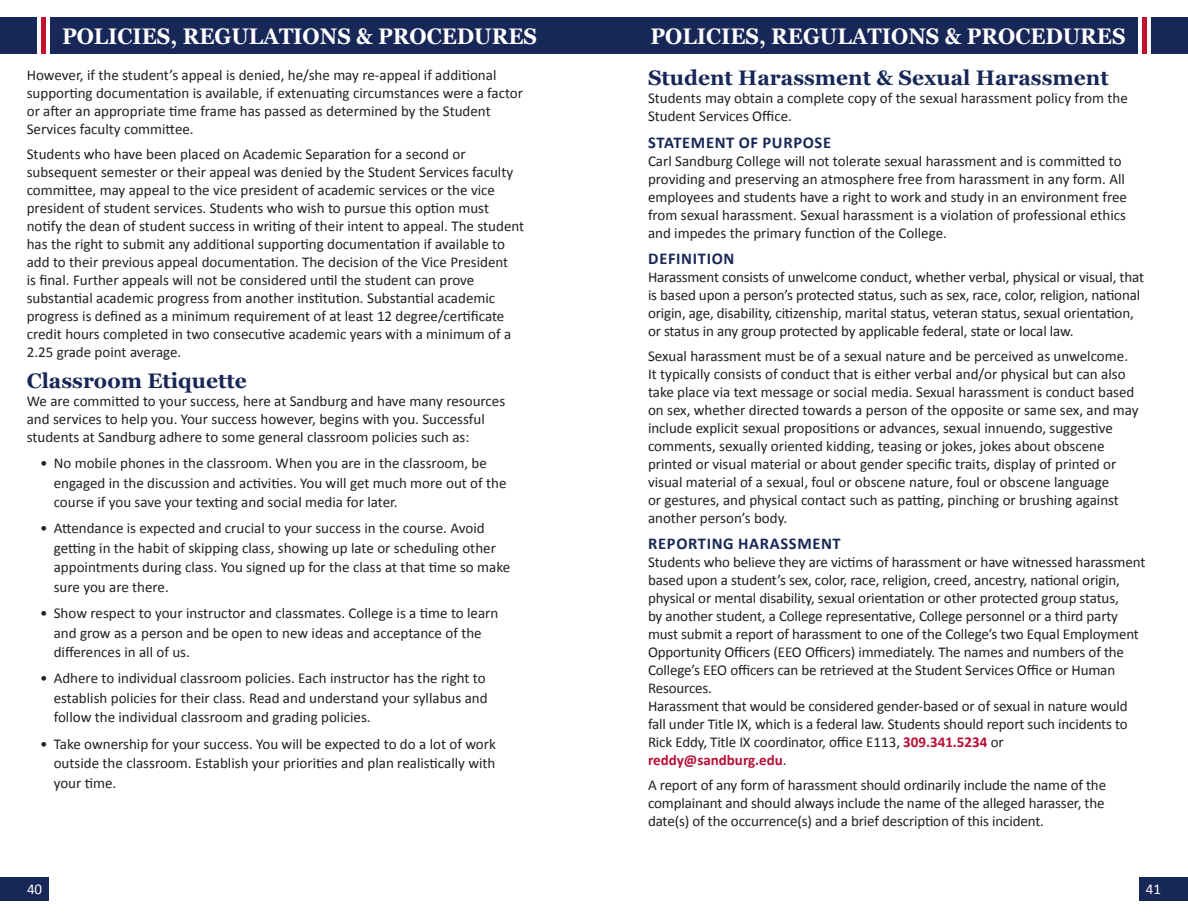
<style>
.page{position:relative;width:1188px;height:918px;background:#fff}
.page>*{position:absolute;margin:0;border:0;box-sizing:border-box;transform-origin:0 0}
.t1{font:700 22.5px "Georgia";color:#fff;scale:.93 1}
.t2{font:700 21px "Georgia";color:#172757}
.t3{font:700 16.5px "Calibri";letter-spacing:.04em;color:#172757}
.t4{font:15px/18px "Calibri";color:#231f20}
.t5{font:15px "Calibri";color:#fff}
.s1{font-weight:700;color:#b90f36}
</style>
<div class="page">
<div style="left:580px;top:17px;width:558px;height:37px;background:#172757"></div>
<div style="left:0;top:17px;width:37px;height:37px;background:#172757"></div>
<div style="left:41px;top:17px;width:5px;height:37px;background:#c3102f"></div>
<div style="left:50px;top:17px;width:544px;height:37px;background:#172757"></div>
<div style="left:1151px;top:17px;width:37px;height:37px;background:#172757"></div>
<div style="left:1142px;top:17px;width:5px;height:37px;background:#c3102f"></div>
<div style="left:1139px;top:878px;width:49px;height:23px;background:#172757"></div>
<div style="left:0;top:878px;width:49px;height:23px;background:#172757"></div>
<h1 class="t1" style="left:62px;top:19px;width:512px">POLICIES, REGULATIONS &amp; PROCEDURES</h1>
<h1 class="t1" style="left:651px;top:19px;width:512px">POLICIES, REGULATIONS &amp; PROCEDURES</h1>
<p class="t4" style="left:27px;top:66px;width:498px">However, if the student’s appeal is denied, he/she may re-appeal if additional supporting documentation is available, if extenuating circumstances were a factor or after an appropriate time frame has passed as determined by the Student Services faculty committee.</p>
<p class="t4" style="left:27px;top:145px;width:499px">Students who have been placed on Academic Separation for a second or subsequent semester or their appeal was denied by the Student Services faculty committee, may appeal to the vice president of academic services or the vice president of student services. Students who wish to pursue this option must notify the dean of student success in writing of their intent to appeal. The student has the right to submit any additional supporting documentation if available to add to their previous appeal documentation. The decision of the Vice President<br>is final. Further appeals will not be considered until the student can prove substantial academic progress from another institution. Substantial academic progress is defined as a minimum requirement of at least 12 degree/certificate credit hours completed in two consecutive academic years with a minimum of a 2.25 grade point average.</p>
<h2 class="t2" style="left:27px;top:365px;width:222px">Classroom Etiquette</h2>
<p class="t4" style="left:27px;top:391px;width:480px">We are committed to your success, here at Sandburg and have many resources and services to help you. Your success however, begins with you. Successful students at Sandburg adhere to some general classroom policies such as:</p>
<p class="t4" style="left:54px;top:453px;width:454px;line-height:19.5px;text-indent:-14px">• No mobile phones in the classroom. When you are in the classroom, be engaged in the discussion and activities. You will get much more out of the course if you save your texting and social media for later.</p>
<p class="t4" style="left:54px;top:518px;width:458px;line-height:19.5px;text-indent:-14px">• Attendance is expected and crucial to your success in the course. Avoid getting in the habit of skipping class, showing up late or scheduling other appointments during class. You signed up for the class at that time so make sure you are there.</p>
<p class="t4" style="left:54px;top:603px;width:446px;line-height:19.5px;text-indent:-14px">• Show respect to your instructor and classmates. College is a time to learn and grow as a person and be open to new ideas and acceptance of the differences in all of us.</p>
<p class="t4" style="left:54px;top:668px;width:435px;line-height:19.5px;text-indent:-14px">• Adhere to individual classroom policies. Each instructor has the right to establish policies for their class. Read and understand your syllabus and follow the individual classroom and grading policies.</p>
<p class="t4" style="left:54px;top:733px;width:444px;line-height:19.5px;text-align:justify;text-indent:-14px">• Take ownership for your success. You will be expected to do a lot of work outside the classroom. Establish your priorities and plan realistically with your time.</p>
<h2 class="t2" style="left:648px;top:62px;width:462px">Student Harassment &amp; Sexual Harassment</h2>
<p class="t4" style="left:648px;top:89px;width:481px">Students may obtain a complete copy of the sexual harassment policy from the<br>Student Services Office.</p>
<p class="t3" style="left:648px;top:130px;width:184px">STATEMENT OF PURPOSE</p>
<p class="t4" style="left:648px;top:151px;width:480px">Carl Sandburg College will not tolerate sexual harassment and is committed to providing and preserving an atmosphere free from harassment in any form. All employees and students have a right to work and study in an environment free from sexual harassment. Sexual harassment is a violation of professional ethics and impedes the primary function of the College.</p>
<p class="t3" style="left:648px;top:247px;width:88px">DEFINITION</p>
<p class="t4" style="left:648px;top:268px;width:498px">Harassment consists of unwelcome conduct, whether verbal, physical or visual, that is based upon a person’s protected status, such as sex, race, color, religion, national origin, age, disability, citizenship, marital status, veteran status, sexual orientation, or status in any group protected by applicable federal, state or local law.</p>
<p class="t4" style="left:648px;top:346px;width:492px">Sexual harassment must be of a sexual nature and be perceived as unwelcome.<br>It typically consists of conduct that is either verbal and/or physical but can also take place via text message or social media. Sexual harassment is conduct based on sex, whether directed towards a person of the opposite or same sex, and may include explicit sexual propositions or advances, sexual innuendo, suggestive comments, sexually oriented kidding, teasing or jokes, jokes about obscene printed or visual material or about gender specific traits, display of printed or visual material of a sexual, foul or obscene nature, foul or obscene language<br>or gestures, and physical contact such as patting, pinching or brushing against another person’s body.</p>
<p class="t3" style="left:648px;top:532px;width:194px">REPORTING HARASSMENT</p>
<p class="t4" style="left:648px;top:553px;width:499px">Students who believe they are victims of harassment or have witnessed harassment based upon a student’s sex, color, race, religion, creed, ancestry, national origin, physical or mental disability, sexual orientation or other protected group status,<br>by another student, a College representative, College personnel or a third party must submit a report of harassment to one of the College’s two Equal Employment Opportunity Officers (EEO Officers) immediately. The names and numbers of the College’s EEO officers can be retrieved at the Student Services Office or Human Resources.<br>Harassment that would be considered gender-based or of sexual in nature would fall under Title IX, which is a federal law. Students should report such incidents to Rick Eddy, Title IX coordinator, office E113, <span class="s1">309.341.5234</span> or <span class="s1">reddy@sandburg.edu</span>.</p>
<p class="t4" style="left:648px;top:776px;width:460px;text-align:justify">A report of any form of harassment should ordinarily include the name of the complainant and should always include the name of the alleged harasser, the date(s) of the occurrence(s) and a brief description of this incident.</p>
<p class="t5" style="left:27px;top:879px;width:17px">40</p>
<p class="t5" style="left:1146px;top:879px;width:17px">41</p>
</div>
